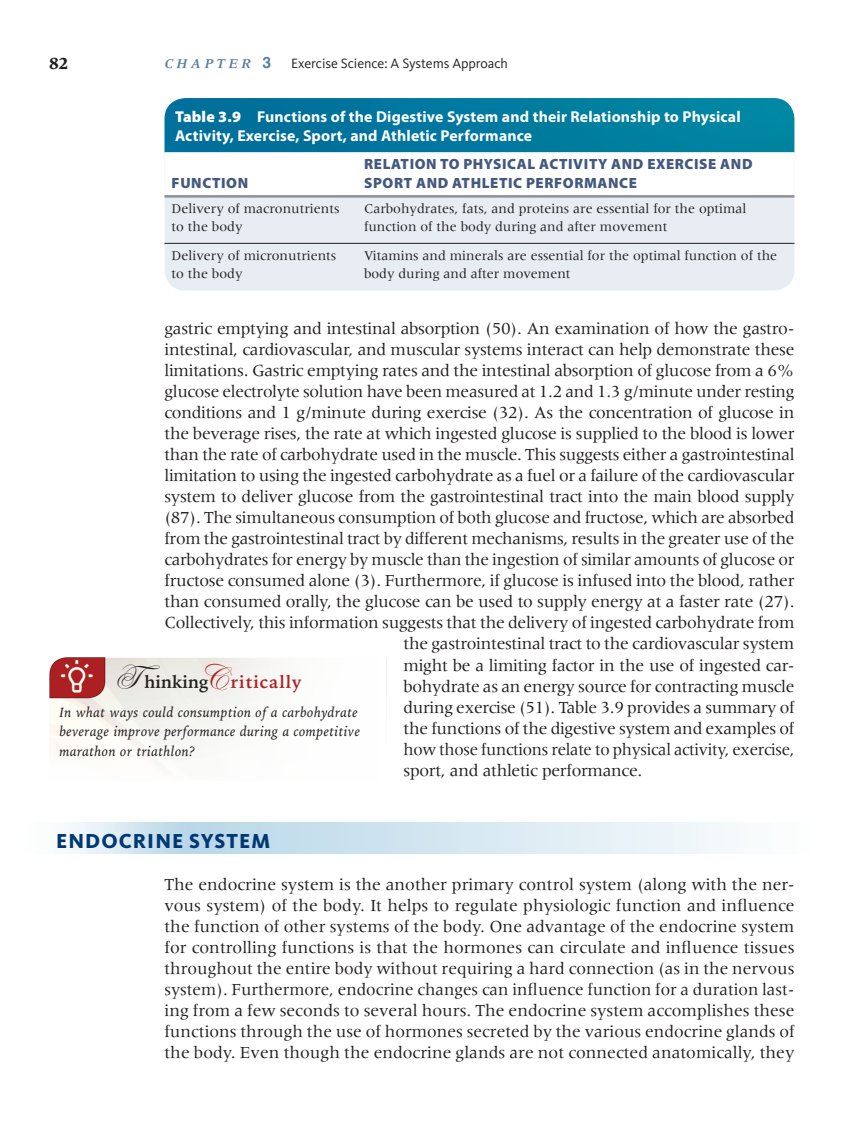
<style>
.page{position:relative;width:861px;height:1145px;background:#fff}
.page>*{position:absolute;margin:0;border:0;box-sizing:border-box;transform-origin:0 0}
.t1{font:800 21px "Kievit OT";letter-spacing:.05em;color:#013874}
.t2{font:17.5px/21px "Meridien LT Std";letter-spacing:-.02em;color:#231f20;text-align:justify}
.t3{font:17.5px "Meridien LT Std";letter-spacing:-.02em;color:#231f20;scale:.96 1}
.t4{font:700 17.5px "Iowan Old Style BT";letter-spacing:.05em;color:#ac1f22}
.t5{font:700 17.5px "Meridien LT Std";color:#231f20}
.t6{font:700 15.75px/19.2px "Myriad Pro";letter-spacing:.01em;color:#fff}
.t7{font:700 15.75px "Helvetica LT Std";color:#587ea4}
.t8{font:900 14.88px/19.2px "Myriad Pro";letter-spacing:.04em;color:#43597d}
.t9{font:14px/17.5px "Meridien LT Std";color:#231f20}
.t10{font:italic 14px/19.2px "Iowan Old Style BT";letter-spacing:.025em;color:#231f20}
.t11{font:14px "Kievit OT";letter-spacing:-.005em;color:#231f20}
.t12{font:italic 700 14px "Meridien LT Std";color:#587ea4}
.s1{font-weight:900}
.s2{font-family:"Edwardian Script ITC Std";font-weight:400;font-size:35px;color:#231f20}
.s3{color:#231f20}
.s4{font-family:"Edwardian Script ITC Std";font-weight:400;font-size:35px}
</style>
<div class="page">
<img style="left:164px;top:98px;width:630px;height:54px">
<div style="left:164px;top:198px;width:630px;height:92px;background:#e8edf4"></div>
<svg style="left:164px;top:152px;width:630px;height:2px"></svg>
<hr style="left:164px;top:195px;width:193px;height:3px;background:#939598">
<hr style="left:357px;top:195px;width:437px;height:3px;background:#939598">
<hr style="left:164px;top:243px;width:193px;height:1px;background:#231f20">
<hr style="left:357px;top:243px;width:437px;height:1px;background:#231f20">
<img style="left:49px;top:657px;width:148px;height:102px">
<p class="t5" style="left:49px;top:53px;width:21px">82</p>
<p class="t12" style="left:164px;top:56px;width:26px">C HAPTER</p>
<p class="t7" style="left:262px;top:53px;width:10px">3</p>
<p class="t11" style="left:291px;top:55px;width:218px">Exercise Science: A Systems Approach</p>
<p class="t6" style="left:175px;top:107px;width:567px"><span class="s1">Table 3.9</span> Functions of the Digestive System and their Relationship to Physical<br>Activity, Exercise, Sport, and Athletic Performance</p>
<p class="t8" style="left:172px;top:173px;width:78px">FUNCTION</p>
<p class="t8" style="left:364px;top:154px;width:390px">RELATION TO PHYSICAL ACTIVITY AND EXERCISE AND<br>SPORT AND ATHLETIC PERFORMANCE</p>
<p class="t9" style="left:172px;top:200px;width:169px">Delivery of macronutrients to the body</p>
<p class="t9" style="left:364px;top:200px;width:384px">Carbohydrates, fats, and proteins are essential for the optimal function of the body during and after movement</p>
<p class="t9" style="left:172px;top:247px;width:166px">Delivery of micronutrients to the body</p>
<p class="t9" style="left:364px;top:247px;width:415px">Vitamins and minerals are essential for the optimal function of the body during and after movement</p>
<p class="t2" style="left:164px;top:318px;width:632px">gastric emptying and intestinal absorption (50). An examination of how the gastro-</p>
<p class="t2" style="left:164px;top:339px;width:632px">intestinal, cardiovascular, and muscular systems interact can help demonstrate these</p>
<p class="t2" style="left:164px;top:360px;width:631px">limitations. Gastric emptying rates and the intestinal absorption of glucose from a 6%</p>
<p class="t2" style="left:164px;top:381px;width:632px">glucose electrolyte solution have been measured at 1.2 and 1.3 g/minute under resting</p>
<p class="t2" style="left:164px;top:402px;width:631px">conditions and 1 g/minute during exercise (32). As the concentration of glucose in</p>
<p class="t2" style="left:164px;top:423px;width:632px">the beverage rises, the rate at which ingested glucose is supplied to the blood is lower</p>
<p class="t2" style="left:164px;top:444px;width:632px">than the rate of carbohydrate used in the muscle. This suggests either a gastrointestinal</p>
<p class="t2" style="left:164px;top:465px;width:631px">limitation to using the ingested carbohydrate as a fuel or a failure of the cardiovascular</p>
<p class="t2" style="left:164px;top:486px;width:631px">system to deliver glucose from the gastrointestinal tract into the main blood supply</p>
<p class="t2" style="left:164px;top:507px;width:632px">(87). The simultaneous consumption of both glucose and fructose, which are absorbed</p>
<p class="t2" style="left:164px;top:528px;width:632px">from the gastrointestinal tract by different mechanisms, results in the greater use of the</p>
<p class="t2" style="left:164px;top:549px;width:632px">carbohydrates for energy by muscle than the ingestion of similar amounts of glucose or</p>
<p class="t2" style="left:164px;top:570px;width:632px">fructose consumed alone (3). Furthermore, if glucose is infused into the blood, rather</p>
<p class="t2" style="left:164px;top:591px;width:632px">than consumed orally, the glucose can be used to supply energy at a faster rate (27).</p>
<p class="t2" style="left:164px;top:612px;width:632px">Collectively, this information suggests that the delivery of ingested carbohydrate from</p>
<p class="t2" style="left:404px;top:633px;width:392px">the gastrointestinal tract to the cardiovascular system</p>
<p class="t2" style="left:404px;top:654px;width:392px">might be a limiting factor in the use of ingested car-</p>
<p class="t2" style="left:404px;top:675px;width:392px">bohydrate as an energy source for contracting muscle</p>
<p class="t2" style="left:404px;top:696px;width:392px">during exercise (51). Table 3.9 provides a summary of</p>
<p class="t2" style="left:404px;top:717px;width:392px">the functions of the digestive system and examples of</p>
<p class="t3" style="left:404px;top:739px;width:409px">how those functions relate to physical activity, exercise,</p>
<p class="t2" style="left:404px;top:759px;width:240px">sport, and athletic performance.</p>
<p class="t4" style="left:114px;top:671px;width:189px"><span class="s2">T</span><span class="s3">hinking</span><span class="s4">C</span>ritically</p>
<p class="t10" style="left:60px;top:702px;width:302px">In what ways could consumption of a carbohydrate beverage improve performance during a competitive marathon or triathlon?</p>
<p class="t1" style="left:56px;top:827px;width:216px">ENDOCRINE SYSTEM</p>
<p class="t2" style="left:164px;top:873px;width:632px">The endocrine system is the another primary control system (along with the ner&shy;vous system) of the body. It helps to regulate physiologic function and influence the function of other systems of the body. One advantage of the endocrine system for controlling functions is that the hormones can circulate and influence tissues throughout the entire body without requiring a hard connection (as in the nervous system). Furthermore, endocrine changes can influence function for a duration last&shy;ing from a few seconds to several hours. The endocrine system accomplishes these functions through the use of hormones secreted by the various endocrine glands of the body. Even though the endocrine glands are not connected anatomically, they</p>
</div>
